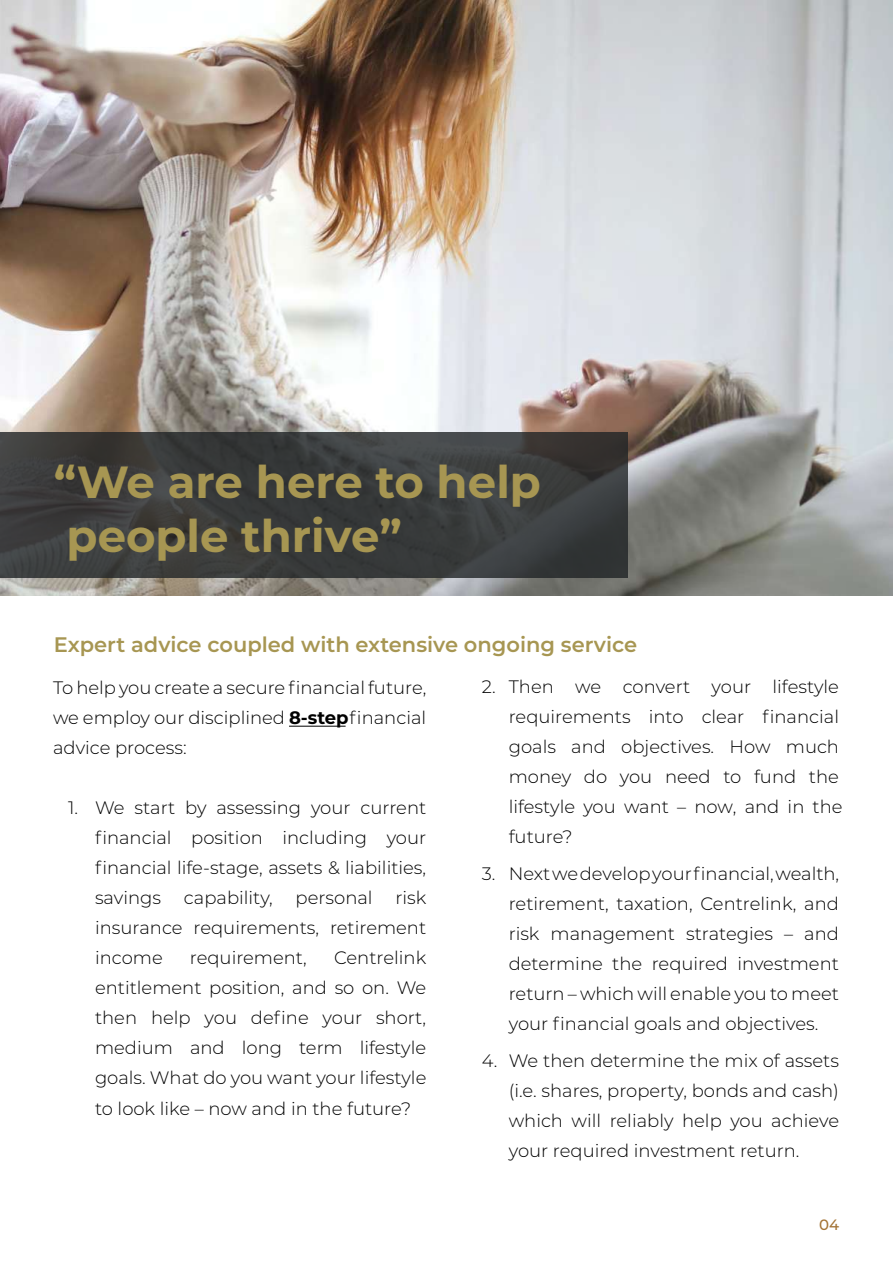
<style>
.page{position:relative;width:893px;height:1263px;background:#fff}
.page>*{position:absolute;margin:0;border:0;box-sizing:border-box;transform-origin:0 0}
.t1{font:700 45px/54px "Montserrat";color:#a79652}
.t2{font:600 21px "Montserrat";color:#a79652}
.t3{font:300 18px/30px "Montserrat";color:#000;text-align:justify}
.t4{font:500 15px "Montserrat";color:#a47436}
.s1{font-weight:700}
</style>
<div class="page">
<img style="left:0;top:0;width:893px;height:595px">
<svg style="left:0;top:432px;width:627px;height:146px;background:#3a3c3c"></svg>
<hr style="left:289px;top:726px;width:57px;height:1px;background:#000">
<h1 class="t1" style="left:54px;top:453px;width:489px">“We are here to help people thrive”</h1>
<p class="t2" style="left:54px;top:629px;width:585px">Expert advice coupled with extensive ongoing service</p>
<p class="t3" style="left:53px;top:672px;width:375px">To help you create a secure financial future, we employ our disciplined <span class="s1">8-step</span>financial advice process:</p>
<p class="t3" style="left:95px;top:792px;width:333px;text-indent:-27px">1. We start by assessing your current financial position including your financial life-stage, assets &amp; liabilities, savings</p>
<p class="t3" style="left:95px;top:882px;width:333px;text-indent:300px">risk insurance requirements, retirement income</p>
<p class="t3" style="left:184px;top:882px;width:90px">capability,</p>
<p class="t3" style="left:296px;top:882px;width:78px">personal</p>
<p class="t3" style="left:95px;top:942px;width:333px;text-indent:239px">Centrelink entitlement position, and so on. We then help you define your short, medium and long term lifestyle goals. What do you want your lifestyle to look like – now and in the future?</p>
<p class="t3" style="left:190px;top:942px;width:119px">requirement,</p>
<p class="t3" style="left:509px;top:671px;width:335px;text-align:left;text-indent:-27px">2. Then we convert your lifestyle requirements into clear financial goals and objectives. How much money do you need to fund the lifestyle you want – now, and in the future?</p>
<p class="t3" style="left:509px;top:858px;width:332px;text-indent:-27px">3. Nextwedevelopyourfinancial,wealth, retirement, taxation, Centrelink, and risk management strategies – and determine the required investment return – which will enable you to meet your financial goals and objectives.</p>
<p class="t3" style="left:509px;top:1044px;width:332px;text-indent:-27px">4. We then determine the mix of assets (i.e. shares, property, bonds and cash) which will reliably help you achieve your required investment return.</p>
<p class="t4" style="left:819px;top:1214px;width:22px">04</p>
</div>
